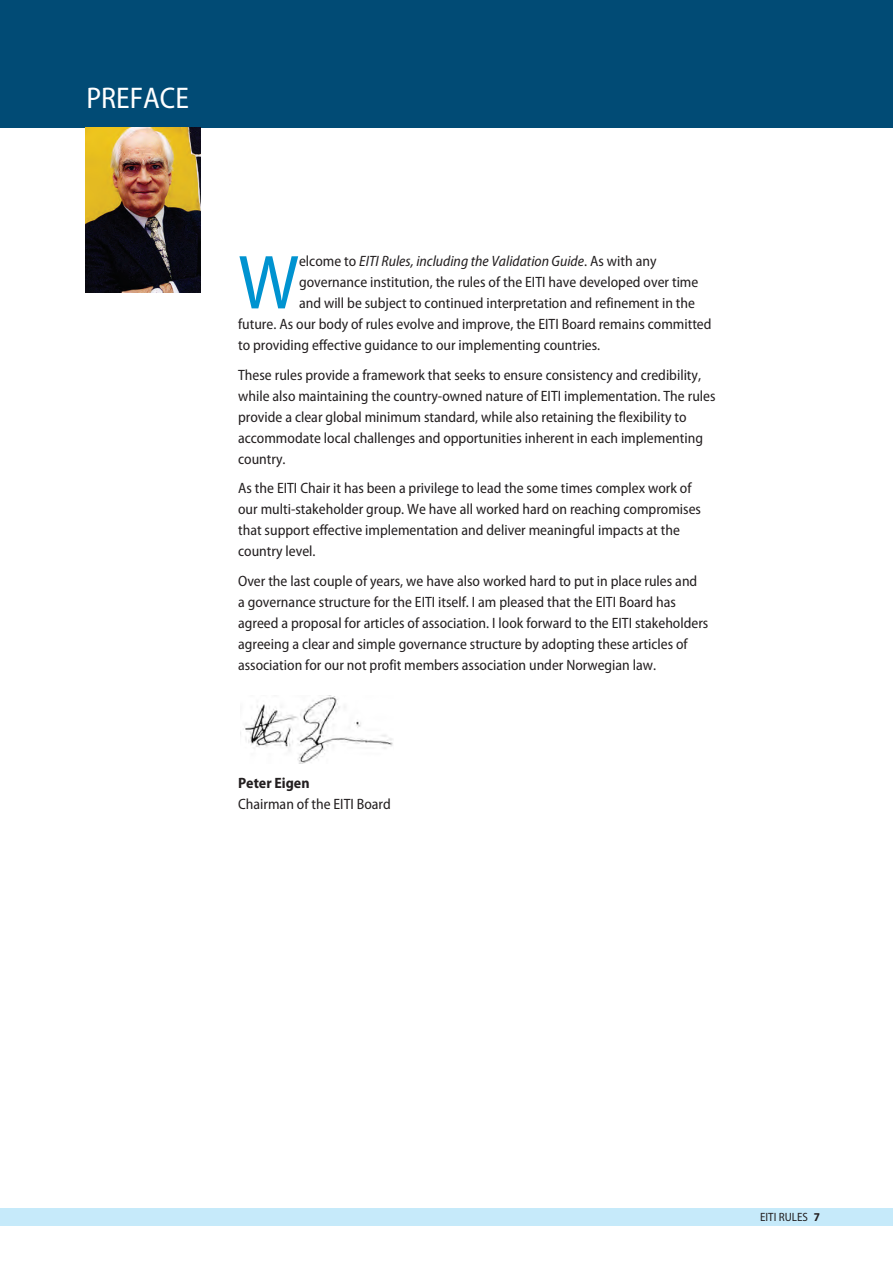
<style>
.page{position:relative;width:893px;height:1263px;background:#fff}
.page>*{position:absolute;margin:0;border:0;box-sizing:border-box;transform-origin:0 0}
.BODY_1{font:semi-condensed 77.25px "Myriad Pro";color:#0093d0}
.WHITE_OUT_HEADS{font:semi-condensed 30px "Myriad Pro";color:#fff}
.BODY_1-2{font:semi-condensed 15px/21px "Myriad Pro";color:#231f20}
.BODY_1-3{font:italic semi-condensed 15px "Myriad Pro";color:#231f20}
.t1{font:semi-condensed 12px "Myriad Pro";color:#231f20}
.BODY_1-4{font:700 semi-condensed 12px "Myriad Pro";color:#231f20}
.s1{font-style:normal}
.s2{font-weight:700}
</style>
<div class="page">
<div style="left:0;top:0;width:893px;height:128px;background:#014b75"></div>
<div style="left:0;top:1208px;width:893px;height:18px;background:#c6eafa"></div>
<img style="left:85px;top:128px;width:115px;height:164px">
<img style="left:240px;top:696px;width:153px;height:68px">
<p class="WHITE_OUT_HEADS" style="left:87px;top:81px;width:104px">PREFACE</p>
<p class="BODY_1" style="left:238px;top:241px;width:62px">W</p>
<p class="BODY_1-3" style="left:299px;top:253px;width:359px"><span class="s1">elcome to</span> EITI Rules, including the Validation Guide<span class="s1">. As with any</span></p>
<p class="BODY_1-2" style="left:299px;top:272px;width:401px">governance institution, the rules of the EITI have developed over time</p>
<p class="BODY_1-2" style="left:299px;top:293px;width:398px">and will be subject to continued interpretation and refinement in the</p>
<p class="BODY_1-2" style="left:238px;top:314px;width:475px">future. As our body of rules evolve and improve, the EITI Board remains committed</p>
<p class="BODY_1-2" style="left:238px;top:335px;width:364px">to providing effective guidance to our implementing countries.</p>
<p class="BODY_1-2" style="left:238px;top:365px;width:479px">These rules provide a framework that seeks to ensure consistency and credibility, while also maintaining the country-owned nature of EITI implementation. The rules provide a clear global minimum standard, while also retaining the flexibility to accommodate local challenges and opportunities inherent in each implementing country.</p>
<p class="BODY_1-2" style="left:238px;top:478px;width:464px">As the EITI Chair it has been a privilege to lead the some times complex work of our multi-stakeholder group. We have all worked hard on reaching compromises that support effective implementation and deliver meaningful impacts at the country level.</p>
<p class="BODY_1-2" style="left:238px;top:571px;width:472px">Over the last couple of years, we have also worked hard to put in place rules and<br>a governance structure for the EITI itself. I am pleased that the EITI Board has agreed a proposal for articles of association. I look forward to the EITI stakeholders agreeing a clear and simple governance structure by adopting these articles of association for our not profit members association under Norwegian law.</p>
<p class="BODY_1-2" style="left:238px;top:773px;width:154px"><span class="s2">Peter Eigen<br></span>Chairman of the EITI Board</p>
<p class="t1" style="left:760px;top:1210px;width:49px">EITI RULES</p>
<p class="BODY_1-4" style="left:814px;top:1210px;width:8px">7</p>
</div>
